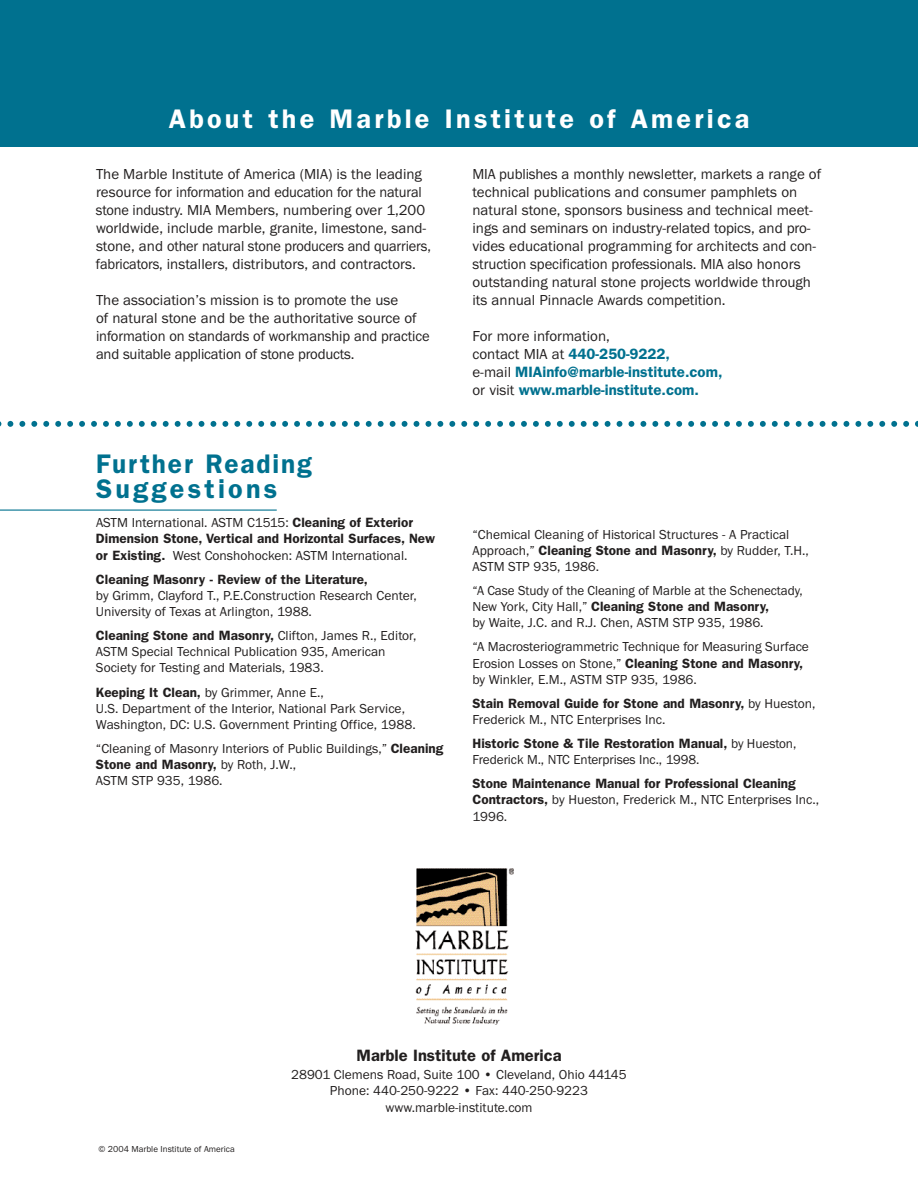
<style>
.page{position:relative;width:918px;height:1188px;background:#fff}
.page>*{position:absolute;margin:0;border:0;box-sizing:border-box;transform-origin:0 0}
.t1{font:600 27px "Franklin Gothic";letter-spacing:.12em;color:#fff}
.t2{font:600 27px/25.5px "Franklin Gothic";letter-spacing:.095em;color:#00718f}
.t3{font:600 16.5px "Franklin Gothic";color:#221f1f}
.t4{font:15px/18px "Franklin Gothic";color:#221f1f}
.t5{font:600 15px/18px "Franklin Gothic";color:#00718f}
.t6{font:13.5px/16.2px "Franklin Gothic";color:#221f1f}
.t7{font:600 13.5px/16.2px "Franklin Gothic";color:#221f1f}
.t8{font:9px "Franklin Gothic";color:#221f1f}
.s1{font-weight:400}
.s2{font-weight:600}
.s3{font-weight:400;color:#221f1f}
</style>
<div class="page">
<div style="left:0;top:0;width:918px;height:147px;background:#00718f"></div>
<img style="left:416px;top:868px;width:97px;height:156px">
<svg style="left:0;top:421px;width:918px;height:6px"></svg>
<hr style="left:0;top:510px;width:277px;height:1px;background:#00718f">
<h1 class="t1" style="left:169px;top:109px;width:582px">About the Marble Institute of America</h1>
<p class="t4" style="left:96px;top:166px;width:337px">The Marble Institute of America (MIA) is the leading resource for information and education for the natural stone industry. MIA Members, numbering over 1,200 worldwide, include marble, granite, limestone, sand&shy;stone, and other natural stone producers and quarriers, fabricators, installers, distributors, and contractors.</p>
<p class="t4" style="left:96px;top:292px;width:335px">The association’s mission is to promote the use<br>of natural stone and be the authoritative source of information on standards of workmanship and practice and suitable application of stone products.</p>
<h1 class="t2" style="left:96px;top:453px;width:217px">Further Reading<br>Suggestions</h1>
<p class="t7" style="left:96px;top:516px;width:341px"><span class="s1">ASTM International. ASTM C1515:</span> Cleaning of Exterior<br>Dimension Stone, Vertical and Horizontal Surfaces, New or Existing. <span class="s1">West Conshohocken: ASTM International.</span></p>
<p class="t7" style="left:96px;top:572px;width:274px">Cleaning Masonry - Review of the Literature,</p>
<p class="t6" style="left:96px;top:588px;width:322px">by Grimm, Clayford T., P.E.Construction Research Center,<br>University of Texas at Arlington, 1988.</p>
<p class="t6" style="left:96px;top:628px;width:322px"><span class="s2">Cleaning Stone and Masonry,</span> Clifton, James R., Editor,<br>ASTM Special Technical Publication 935, American<br>Society for Testing and Materials, 1983.</p>
<p class="t6" style="left:96px;top:685px;width:321px"><span class="s2">Keeping It Clean,</span> by Grimmer, Anne E.,<br>U.S. Department of the Interior, National Park Service,<br>Washington, DC: U.S. Government Printing Office, 1988.</p>
<p class="t6" style="left:96px;top:741px;width:349px">“Cleaning of Masonry Interiors of Public Buildings,” <span class="s2">Cleaning<br>Stone and Masonry,</span> by Roth, J.W.,<br>ASTM STP 935, 1986.</p>
<p class="t4" style="left:472px;top:166px;width:350px">MIA publishes a monthly newsletter, markets a range of technical publications and consumer pamphlets on natural stone, sponsors business and technical meet&shy;ings and seminars on industry-related topics, and pro&shy;vides educational programming for architects and con&shy;struction specification professionals. MIA also honors outstanding natural stone projects worldwide through its annual Pinnacle Awards competition.</p>
<p class="t5" style="left:473px;top:328px;width:252px"><span class="s3">For more information,<br>contact MIA at</span> 440-250-9222,<br><span class="s3">e-mail</span> MIAinfo@marble-institute.com, <span class="s3">or visit</span> www.marble-institute.com.</p>
<p class="t6" style="left:472px;top:527px;width:338px">“Chemical Cleaning of Historical Structures - A Practical<br>Approach,” <span class="s2">Cleaning Stone and Masonry,</span> by Rudder, T.H.,<br>ASTM STP 935, 1986.</p>
<p class="t6" style="left:472px;top:583px;width:332px">“A Case Study of the Cleaning of Marble at the Schenectady,<br>New York, City Hall,” <span class="s2">Cleaning Stone and Masonry,<br></span>by Waite, J.C. and R.J. Chen, ASTM STP 935, 1986.</p>
<p class="t6" style="left:472px;top:639px;width:338px">“A Macrosteriogrammetric Technique for Measuring Surface<br>Erosion Losses on Stone,” <span class="s2">Cleaning Stone and Masonry, </span>by Winkler, E.M., ASTM STP 935, 1986.</p>
<p class="t6" style="left:472px;top:696px;width:344px"><span class="s2">Stain Removal Guide for Stone and Masonry,</span> by Hueston,<br>Frederick M., NTC Enterprises Inc.</p>
<p class="t6" style="left:472px;top:736px;width:325px"><span class="s2">Historic Stone &amp; Tile Restoration Manual,</span> by Hueston,<br>Frederick M., NTC Enterprises Inc., 1998.</p>
<p class="t7" style="left:472px;top:776px;width:348px">Stone Maintenance Manual for Professional Cleaning<br>Contractors, <span class="s1">by Hueston, Frederick M., NTC Enterprises Inc.,<br>1996.</span></p>
<p class="t8" style="left:98px;top:1145px;width:138px">© 2004 Marble Institute of America</p>
<p class="t3" style="left:356px;top:1050px;width:207px">Marble Institute of America</p>
<p class="t6" style="left:291px;top:1067px;width:337px;text-align:center">28901 Clemens Road, Suite 100 • Cleveland, Ohio 44145<br>Phone: 440-250-9222 • Fax: 440-250-9223 www.marble-institute.com</p>
</div>
